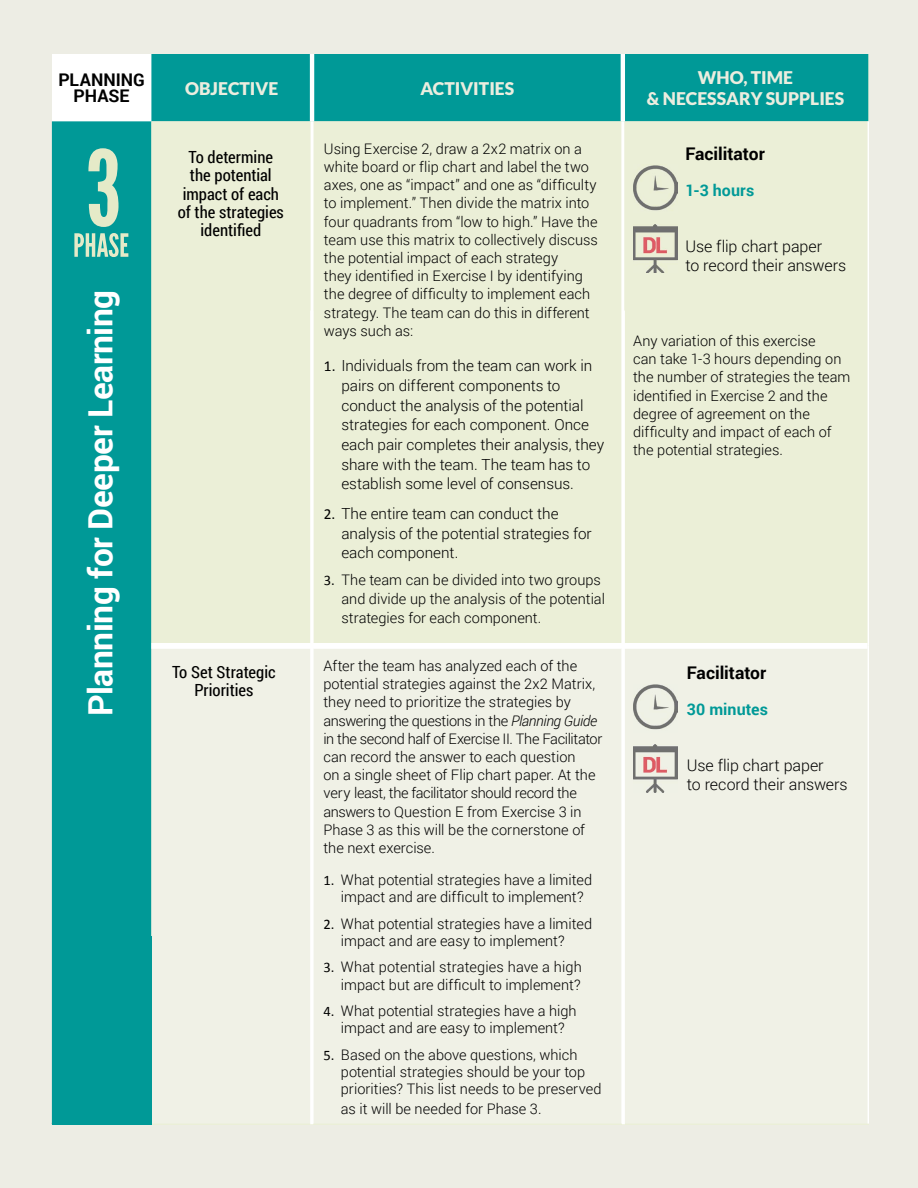
<style>
.page{position:relative;width:918px;height:1188px;background:#edede4}
.page>*{position:absolute;margin:0;border:0;box-sizing:border-box;transform-origin:0 0}
.t1{font:700 33.45px "Roboto";letter-spacing:-.01em;color:#fff}
.t2{font:900 17.4px/21px "Lato";color:#ebeddf;text-align:center}
.t3{font:700 17.4px/16px "Roboto";color:#000;text-align:center}
.t4{font:16.8px/18.1px "Roboto Condensed";color:#000;text-align:center}
.t5{font:300 16.05px/18.9px "Roboto";letter-spacing:-.005em;color:#000}
.t6{font:700 16.05px "Roboto";letter-spacing:.005em;color:#009997}
.t7{font:300 15.3px/19.6px "Roboto";color:#000}
.t8{font:300 14.55px/18.1px "Roboto";color:#000}
.s1{font-family:"Calibri";font-weight:400}
.s2{font-style:italic}
</style>
<div class="page">
<div style="left:52px;top:54px;width:816px;height:882px;background:#009997"></div>
<div style="left:151px;top:121px;width:717px;height:522px;background:#ebefd7"></div>
<div style="left:151px;top:649px;width:717px;height:475px;background:#f0f1e6"></div>
<hr style="left:310px;top:54px;width:4px;height:67px;background:#fff">
<hr style="left:621px;top:54px;width:4px;height:67px;background:#fff">
<hr style="left:311px;top:121px;width:3px;height:522px;background:#fff">
<hr style="left:621px;top:121px;width:3px;height:522px;background:#fff">
<hr style="left:311px;top:649px;width:3px;height:475px;background:#fff">
<hr style="left:621px;top:649px;width:3px;height:475px;background:#fff">
<div style="left:151px;top:643px;width:161px;height:6px;background:#fff"></div>
<div style="left:312px;top:643px;width:311px;height:6px;background:#fff"></div>
<div style="left:623px;top:643px;width:245px;height:6px;background:#fff"></div>
<hr style="left:868px;top:121px;width:1px;height:525px;background:#fff">
<hr style="left:868px;top:646px;width:1px;height:478px;background:#fff">
<svg style="left:88px;top:148px;width:31px;height:79px;background:#81c6b2"></svg>
<svg style="left:74px;top:233px;width:54px;height:24px"></svg>
<div style="left:52px;top:936px;width:99px;height:188px;background:#009997"></div>
<img style="left:633px;top:165px;width:44px;height:48px">
<img style="left:633px;top:225px;width:44px;height:48px">
<hr style="left:310px;top:311px;width:3px;height:813px;background:#fff">
<hr style="left:622px;top:311px;width:3px;height:813px;background:#fff">
<img style="left:633px;top:684px;width:44px;height:48px">
<img style="left:633px;top:744px;width:44px;height:48px">
<p class="t3" style="left:58px;top:71px;width:88px">PLANNING<br>PHASE</p>
<p class="t2" style="left:185px;top:77px;width:95px">OBJECTIVE</p>
<p class="t2" style="left:421px;top:77px;width:95px">ACTIVITIES</p>
<p class="t2" style="left:647px;top:67px;width:199px">WHO, TIME<br>&amp; NECESSARY SUPPLIES</p>
<p class="t8" style="left:324px;top:139px;width:275px">Using Exercise 2, draw a 2x2 matrix on a white board or flip chart and label the two axes, one as “impact” and one as “difficulty to implement.” Then divide the matrix into four quadrants from “low to high.” Have the team use this matrix to collectively discuss the potential impact of each strategy<br>they identified in Exercise I by identifying the degree of difficulty to implement each strategy. The team can do this in different ways such as:</p>
<p class="t7" style="left:341px;top:356px;width:264px;text-indent:-17px"><span class="s1">1.</span> Individuals from the team can work in pairs on different components to conduct the analysis of the potential strategies for each component. Once each pair completes their analysis, they share with the team. The team has to establish some level of consensus.</p>
<p class="t7" style="left:341px;top:503px;width:252px;text-indent:-17px"><span class="s1">2.</span> The entire team can conduct the analysis of the potential strategies for each component.</p>
<p class="t8" style="left:324px;top:571px;width:283px;text-align:right"><span class="s1">3.</span> The team can be divided into two groups and divide up the analysis of the potential</p>
<p class="t8" style="left:341px;top:608px;width:201px">strategies for each component.</p>
<p class="t8" style="left:323px;top:656px;width:280px">After the team has analyzed each of the potential strategies against the 2x2 Matrix, they need to prioritize the strategies by answering the questions in the <span class="s2">Planning Guide </span>in the second half of Exercise II. The Facilitator can record the answer to each question<br>on a single sheet of Flip chart paper. At the very least, the facilitator should record the answers to Question E from Exercise 3 in Phase 3 as this will be the cornerstone of the next exercise.</p>
<p class="t8" style="left:341px;top:871px;width:253px;line-height:17.4px;text-indent:-17px"><span class="s1">1.</span> What potential strategies have a limited impact and are difficult to implement?</p>
<p class="t8" style="left:341px;top:914px;width:253px;line-height:17.4px;text-indent:-17px"><span class="s1">2.</span> What potential strategies have a limited impact and are easy to implement?</p>
<p class="t8" style="left:323px;top:958px;width:260px;line-height:17.4px;text-align:right"><span class="s1">3.</span> What potential strategies have a high impact but are difficult to implement?</p>
<p class="t8" style="left:323px;top:1002px;width:255px;line-height:17.4px;text-align:center"><span class="s1">4.</span> What potential strategies have a high impact and are easy to implement?</p>
<p class="t8" style="left:341px;top:1045px;width:262px;line-height:17.4px;text-indent:-17px"><span class="s1">5.</span> Based on the above questions, which potential strategies should be your top priorities? This list needs to be preserved</p>
<p class="t8" style="left:341px;top:1099px;width:202px">as it will be needed for Phase 3.</p>
<p class="t3" style="left:685px;top:145px;width:81px">Facilitator</p>
<p class="t6" style="left:685px;top:179px;width:70px">1-3 hours</p>
<p class="t4" style="left:178px;top:148px;width:108px">To determine the potential impact of each of the strategies identified</p>
<p class="t5" style="left:685px;top:236px;width:162px">Use flip chart paper<br>to record their answers</p>
<h1 class="t1" style="left:77px;top:716px;width:428px;rotate:-90deg">Planning for Deeper Learning</h1>
<p class="t8" style="left:633px;top:331px;width:219px">Any variation of this exercise<br>can take 1-3 hours depending on the number of strategies the team identified in Exercise 2 and the degree of agreement on the difficulty and impact of each of the potential strategies.</p>
<p class="t4" style="left:172px;top:663px;width:105px">To Set Strategic<br>Priorities</p>
<p class="t3" style="left:687px;top:664px;width:81px">Facilitator</p>
<p class="t6" style="left:687px;top:698px;width:83px">30 minutes</p>
<p class="t5" style="left:687px;top:756px;width:162px">Use flip chart paper<br>to record their answers</p>
</div>
